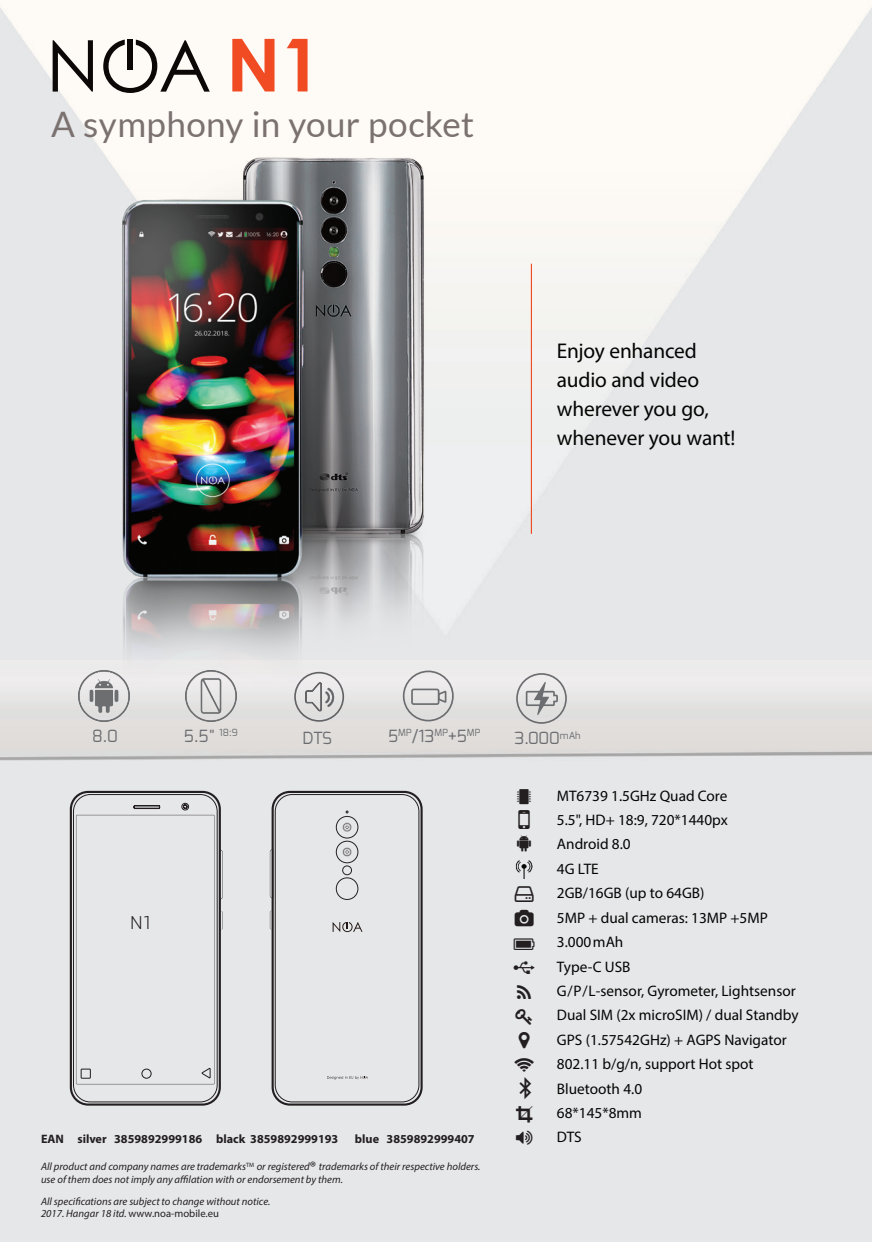
<style>
.page{position:relative;width:872px;height:1242px;background:#fff}
.page>*{position:absolute;margin:0;border:0;box-sizing:border-box;transform-origin:0 0}
.t1{font:700 73.2px "Century Gothic";color:#f04b22}
.t2{font:35.1px "Lato";letter-spacing:.01em;color:#7b7270}
.t3{font:21.3px/29px "Myriad Pro";letter-spacing:-.005em;color:#040503}
.t4{font:300 17.85px "Roboto";color:#231f20}
.t5{font:16.8px "Exo";color:#6c6d70}
.t6{font:16.65px "Exo";letter-spacing:-.02em;color:#6c6d70}
.t7{font:15.3px/24.5px "Myriad Pro";color:#040503}
.t8{font:700 12.15px "Myriad Pro";color:#231f20}
.t9{font:italic 10.65px/12.8px "Myriad Pro";color:#231f20}
.s1{font-style:normal;font-size:15.3px}
.s2{font-style:normal}
</style>
<div class="page">
<img style="left:0;top:3px;width:872px;height:1239px">
<svg style="left:53px;top:40px;width:40px;height:52px"></svg>
<svg style="left:103px;top:40px;width:107px;height:53px"></svg>
<div style="left:128px;top:39px;width:5px;height:31px;background:#0b0807"></div>
<hr style="left:531px;top:264px;width:1px;height:270px;background:#f04b22">
<img style="left:514px;top:860px;width:20px;height:18px">
<img style="left:185px;top:702px;width:51px;height:19px">
<img style="left:79px;top:702px;width:51px;height:19px">
<svg style="left:403px;top:702px;width:51px;height:19px"></svg>
<svg style="left:516px;top:673px;width:51px;height:51px;background:#cccbcc"></svg>
<img style="left:0;top:142px;width:506px;height:560px">
<svg style="left:294px;top:672px;width:50px;height:50px;background:#cecdcd"></svg>
<svg style="left:133px;top:805px;width:27px;height:4px"></svg>
<svg style="left:183px;top:804px;width:4px;height:4px"></svg>
<div style="left:181px;top:802px;width:8px;height:8px;border:1px solid #231f20;border-radius:50%"></div>
<div style="left:76px;top:815px;width:147px;height:269px;background:#e6e7e9"></div>
<div style="left:70px;top:791px;width:151px;height:314px;border:2px solid #231f20;border-radius:17px"></div>
<div style="left:73px;top:794px;width:144px;height:308px;border:1px solid #231f20;border-radius:17px"></div>
<svg style="left:342px;top:822px;width:9px;height:9px"></svg>
<svg style="left:342px;top:847px;width:9px;height:9px"></svg>
<div style="left:342px;top:865px;width:10px;height:10px;border:1px solid #252122;border-radius:50%"></div>
<svg style="left:270px;top:849px;width:1px;height:49px"></svg>
<svg style="left:270px;top:910px;width:1px;height:19px"></svg>
<div style="left:336px;top:877px;width:22px;height:23px;border:1px solid #252122;border-radius:50%"></div>
<div style="left:336px;top:841px;width:22px;height:22px;border:1px solid #252122;border-radius:50%"></div>
<div style="left:336px;top:816px;width:22px;height:22px;border:1px solid #252122;border-radius:50%"></div>
<div style="left:275px;top:794px;width:144px;height:308px;border:1px solid #231f20;border-radius:17px"></div>
<div style="left:271px;top:791px;width:151px;height:314px;border:2px solid #231f20;border-radius:17px"></div>
<svg style="left:332px;top:922px;width:30px;height:10px"></svg>
<svg style="left:327px;top:1076px;width:41px;height:3px"></svg>
<svg style="left:517px;top:789px;width:14px;height:15px"></svg>
<svg style="left:518px;top:810px;width:12px;height:19px"></svg>
<svg style="left:517px;top:835px;width:14px;height:16px"></svg>
<svg style="left:515px;top:886px;width:18px;height:16px"></svg>
<svg style="left:515px;top:910px;width:18px;height:16px"></svg>
<svg style="left:514px;top:938px;width:20px;height:11px"></svg>
<svg style="left:514px;top:961px;width:20px;height:13px"></svg>
<svg style="left:517px;top:984px;width:14px;height:14px"></svg>
<svg style="left:515px;top:1009px;width:17px;height:15px"></svg>
<svg style="left:519px;top:1032px;width:11px;height:16px"></svg>
<svg style="left:514px;top:1058px;width:20px;height:13px"></svg>
<svg style="left:520px;top:1077px;width:11px;height:22px"></svg>
<svg style="left:516px;top:1106px;width:16px;height:16px"></svg>
<svg style="left:516px;top:1130px;width:16px;height:14px"></svg>
<h1 class="t1" style="left:226px;top:9px;width:97px">N1</h1>
<h2 class="t2" style="left:51px;top:104px;width:424px">A symphony in your pocket</h2>
<h3 class="t3" style="left:557px;top:336px;width:180px">Enjoy enhanced audio and video wherever you go, whenever you want!</h3>
<p class="t5" style="left:184px;top:725px;width:55px">5.5" <sup>18:9</sup></p>
<p class="t5" style="left:92px;top:725px;width:27px">8.0</p>
<p class="t5" style="left:388px;top:725px;width:94px">5<sup>MP</sup>/13<sup>MP</sup>+5<sup>MP</sup></p>
<p class="t6" style="left:514px;top:727px;width:67px">3.000<sup>mAh</sup></p>
<p class="t6" style="left:302px;top:727px;width:31px">DTS</p>
<p class="t4" style="left:130px;top:910px;width:24px">N1</p>
<p class="t8" style="left:41px;top:1131px;width:163px">EAN silver 3859892999186</p>
<p class="t8" style="left:216px;top:1131px;width:124px">black 3859892999193</p>
<p class="t8" style="left:355px;top:1131px;width:121px">blue 3859892999407</p>
<p class="t9" style="left:41px;top:1160px;width:441px">All product and company names are trademarks<sup>TM</sup> or registered<span class="s1">®</span> trademarks of their respective holders. use of them does not imply any affilation with or endorsement by them.</p>
<p class="t9" style="left:41px;top:1194px;width:231px">All specifications are subject to change without notice.<br>2017. Hangar 18 itd. <span class="s2">www.noa-mobile.eu</span></p>
<p class="t7" style="left:557px;top:783px;width:243px">MT6739 1.5GHz Quad Core<br>5.5", HD+ 18:9, 720*1440px<br>Android 8.0<br>4G LTE<br>2GB/16GB (up to 64GB)<br>5MP + dual cameras: 13MP +5MP<br>3.000mAh<br>Type-C USB<br>G/P/L-sensor, Gyrometer, Lightsensor<br>Dual SIM (2x microSIM) / dual Standby<br>GPS (1.57542GHz) + AGPS Navigator<br>802.11 b/g/n, support Hot spot<br>Bluetooth 4.0<br>68*145*8mm<br>DTS</p>
</div>
